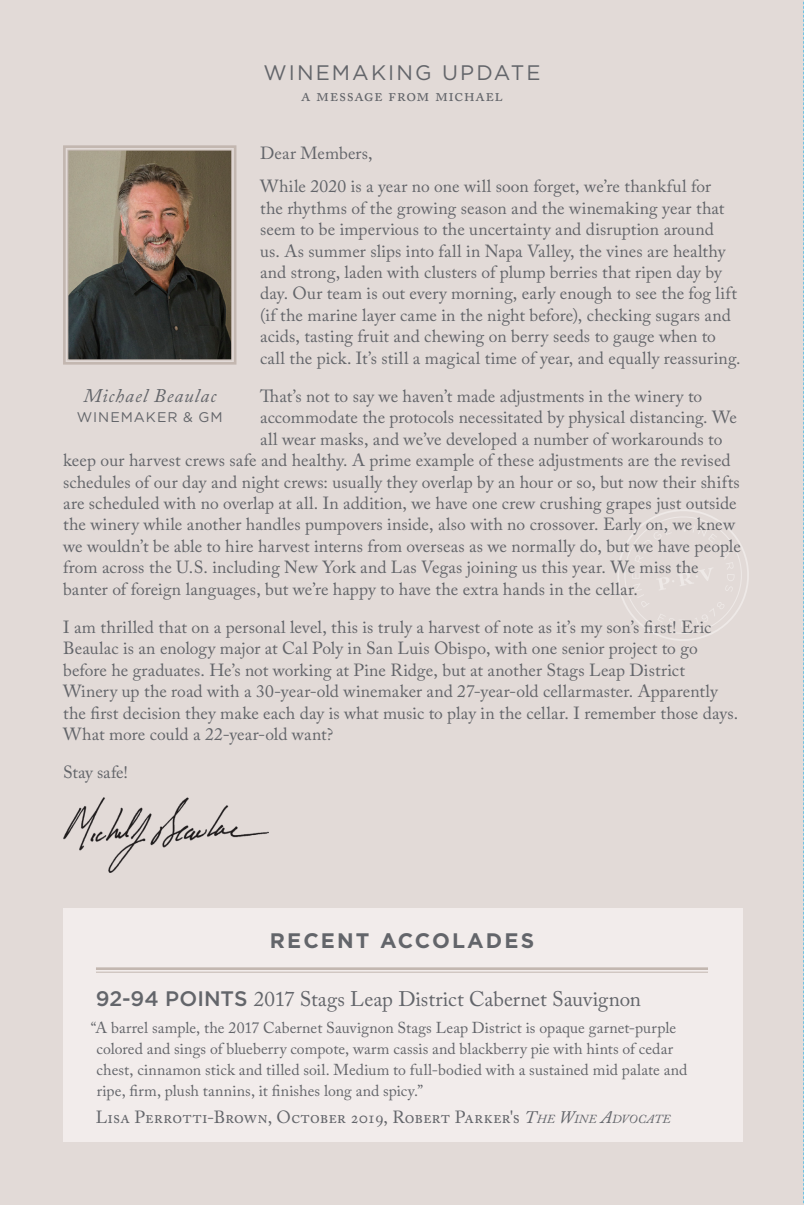
<style>
.page{position:relative;width:804px;height:1205px;background:#fff}
.page>*{position:absolute;margin:0;border:0;box-sizing:border-box;transform-origin:0 0}
.accolade-points{font:21px "Adobe Caslon Pro";color:#63656a}
.t1{font:21px "Gotham";letter-spacing:.1em;color:#63656a}
.Headline-_wine_secti{font:700 21px "Gotham";letter-spacing:.1em;color:#63656a}
.t2{font:italic 19.25px "Adobe Caslon Pro";letter-spacing:.05em;color:#63656a}
.Intro_Letter{font:17.5px/21.3px "Adobe Caslon Pro";letter-spacing:.005em;color:#63656a}
.Intro_Letter-2{font:17.5px "Adobe Caslon Pro";letter-spacing:-.025em;color:#63656a}
.accolade-quote_notes{font:17.5px "Adobe Caslon Pro";color:#63656a}
.wines-intro{font:17.5px "Adobe Caslon Pro";letter-spacing:.03em;color:#63656a}
.accolade-points-2{font:15.75px/21px "Adobe Caslon Pro";letter-spacing:.005em;color:#63656a}
.t3{font:14px "Gotham";letter-spacing:.07em;color:#63656a}
.s1{font-family:"Gotham";font-weight:500}
.s2{font-style:italic}
.s3{font-style:italic;font-size:12.25px}
</style>
<div class="page">
<div style="left:0;top:0;width:803px;height:1205px;background:#e2dad7"></div>
<svg style="left:63px;top:145px;width:174px;height:220px"></svg>
<svg style="left:67px;top:149px;width:165px;height:212px;background:#675d50"></svg>
<svg style="left:618px;top:510px;width:131px;height:131px"></svg>
<img style="left:63px;top:797px;width:205px;height:76px">
<div style="left:63px;top:908px;width:679px;height:234px;background:#f2eceb"></div>
<hr style="left:96px;top:967px;width:611px;height:3px;background:#c3b7b0">
<hr style="left:96px;top:972px;width:611px;height:1px;background:#c3b7b0">
<svg style="left:803px;top:0;width:1px;height:1205px"></svg>
<p class="t1" style="left:263px;top:59px;width:278px">WINEMAKING UPDATE</p>
<p class="wines-intro" style="left:301px;top:85px;width:203px">a message from michael</p>
<p class="Intro_Letter" style="left:260px;top:142px;width:114px">Dear Members,</p>
<p class="Intro_Letter" style="left:260px;top:176px;width:481px">While 2020 is a year no one will soon forget, we’re thankful for<br>the rhythms of the growing season and the winemaking year that seem to be impervious to the uncertainty and disruption around<br>us. As summer slips into fall in Napa Valley, the vines are healthy and strong, laden with clusters of plump berries that ripen day by day. Our team is out every morning, early enough to see the fog lift (if the marine layer came in the night before), checking sugars and acids, tasting fruit and chewing on berry seeds to gauge when to call the pick. It’s still a magical time of year, and equally reassuring.</p>
<p class="Intro_Letter" style="left:260px;top:385px;width:443px">That’s not to say we haven’t made adjustments in the winery to</p>
<p class="Intro_Letter" style="left:260px;top:407px;width:478px">accommodate the protocols necessitated by physical distancing. We</p>
<p class="Intro_Letter" style="left:260px;top:428px;width:463px">all wear masks, and we’ve developed a number of workarounds to</p>
<p class="Intro_Letter" style="left:63px;top:449px;width:669px">keep our harvest crews safe and healthy. A prime example of these adjustments are the revised</p>
<p class="Intro_Letter" style="left:63px;top:471px;width:677px">schedules of our day and night crews: usually they overlap by an hour or so, but now their shifts</p>
<p class="Intro_Letter" style="left:63px;top:492px;width:674px">are scheduled with no overlap at all. In addition, we have one crew crushing grapes just outside</p>
<p class="Intro_Letter" style="left:63px;top:514px;width:673px">the winery while another handles pumpovers inside, also with no crossover. Early on, we knew</p>
<p class="Intro_Letter" style="left:63px;top:535px;width:679px">we wouldn’t be able to hire harvest interns from overseas as we normally do, but we have people</p>
<p class="Intro_Letter-2" style="left:63px;top:557px;width:637px">from across the U.S. including New York and Las Vegas joining us this year. We miss the</p>
<p class="Intro_Letter" style="left:63px;top:578px;width:576px">banter of foreign languages, but we’re happy to have the extra hands in the cellar.</p>
<p class="Intro_Letter" style="left:63px;top:616px;width:676px">I am thrilled that on a personal level, this is truly a harvest of note as it’s my son’s first! Eric Beaulac is an enology major at Cal Poly in San Luis Obispo, with one senior project to go before he graduates. He’s not working at Pine Ridge, but at another Stags Leap District Winery up the road with a 30-year-old winemaker and 27-year-old cellarmaster. Apparently the first decision they make each day is what music to play in the cellar. I remember those days.<br>What more could a 22-year-old want?</p>
<p class="Intro_Letter" style="left:63px;top:761px;width:66px">Stay safe!</p>
<p class="t2" style="left:83px;top:384px;width:134px">Michael Beaulac</p>
<p class="t3" style="left:77px;top:408px;width:147px">WINEMAKER &amp; GM</p>
<p class="Headline-_wine_secti" style="left:270px;top:926px;width:265px">RECENT ACCOLADES</p>
<p class="accolade-points" style="left:96px;top:987px;width:546px"><span class="s1">92-94 POINTS</span> 2017 Stags Leap District Cabernet Sauvignon</p>
<p class="accolade-points-2" style="left:96px;top:1017px;width:592px;text-indent:-6px">“A barrel sample, the 2017 Cabernet Sauvignon Stags Leap District is opaque garnet-purple colored and sings of blueberry compote, warm cassis and blackberry pie with hints of cedar chest, cinnamon stick and tilled soil. Medium to full-bodied with a sustained mid palate and ripe, firm, plush tannins, it finishes long and spicy.”</p>
<p class="accolade-quote_notes" style="left:96px;top:1107px;width:576px">Lisa Perrotti-Brown, October 2019, Robert Parker's <span class="s2">T</span><span class="s3">HE</span> <span class="s2">W</span><span class="s3">INE</span> <span class="s2">A</span><span class="s3">DVOCATE</span></p>
</div>
